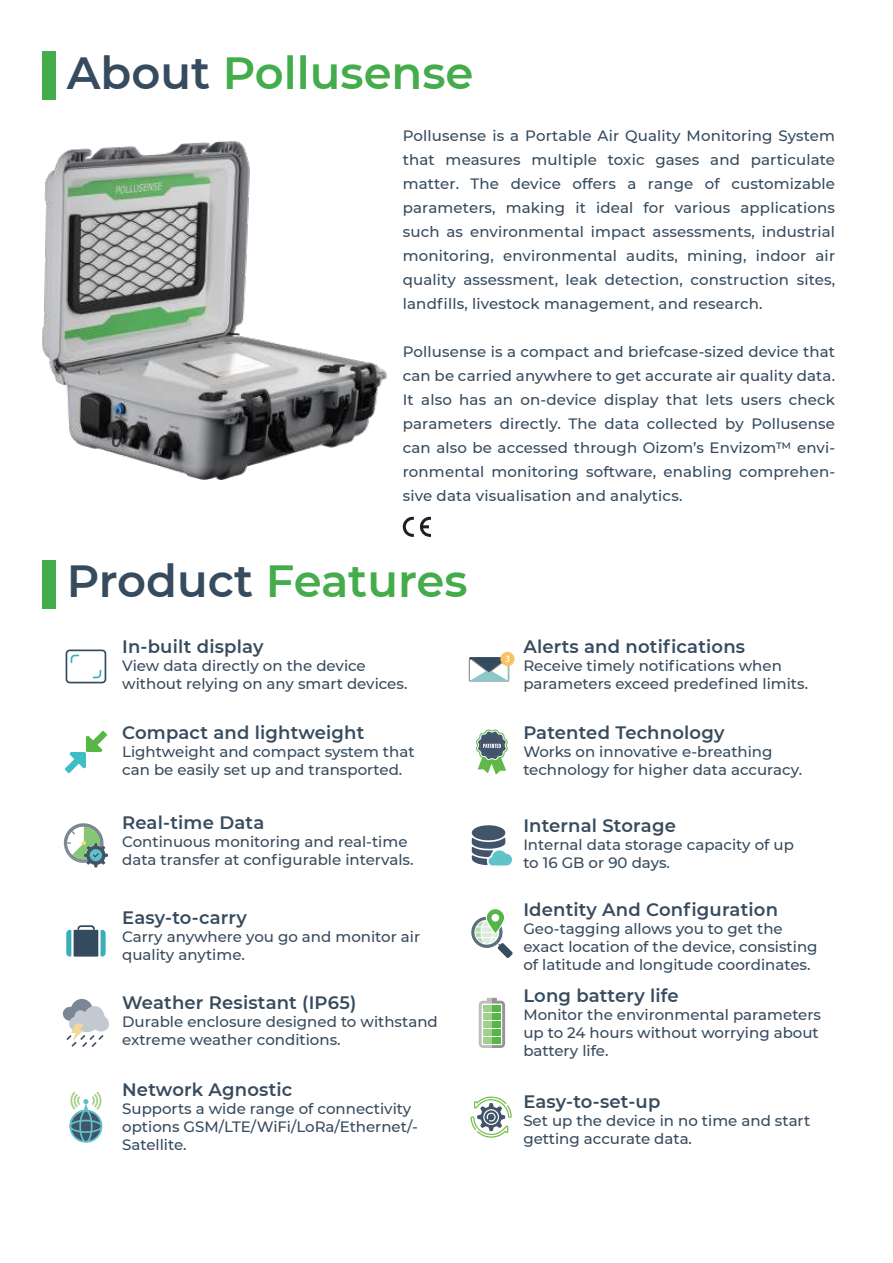
<style>
.page{position:relative;width:893px;height:1263px;background:#fff}
.page>*{position:absolute;margin:0;border:0;box-sizing:border-box;transform-origin:0 0}
.t1{font:600 45px "Montserrat";color:#44ac4b}
.t2{font:600 45px "Montserrat";color:#44ac4a}
.t3{font:600 18px "Montserrat";letter-spacing:.01em;color:#374b5e}
.t4{font:500 15px/18px "Montserrat";color:#374b5e}
.t5{font:500 15px/24px "Montserrat";letter-spacing:.01em;color:#364b5e;text-align:justify}
.s1{color:#364b5e}
.s2{color:#374b5e}
</style>
<div class="page">
<div style="left:500px;top:652px;width:15px;height:14px;background:#fdc25f;border-radius:50%"></div>
<svg style="left:469px;top:655px;width:41px;height:26px"></svg>
<svg style="left:66px;top:649px;width:40px;height:34px"></svg>
<svg style="left:66px;top:925px;width:40px;height:32px"></svg>
<div style="left:42px;top:51px;width:13px;height:49px;background:#44ac4b"></div>
<div style="left:42px;top:560px;width:13px;height:49px;background:#44ac4b"></div>
<svg style="left:65px;top:731px;width:42px;height:42px"></svg>
<svg style="left:479px;top:998px;width:26px;height:50px"></svg>
<svg style="left:472px;top:825px;width:40px;height:40px"></svg>
<svg style="left:63px;top:999px;width:46px;height:48px"></svg>
<svg style="left:64px;top:823px;width:44px;height:44px"></svg>
<svg style="left:69px;top:1091px;width:34px;height:52px"></svg>
<svg style="left:476px;top:729px;width:32px;height:46px"></svg>
<svg style="left:471px;top:1096px;width:41px;height:42px"></svg>
<svg style="left:471px;top:909px;width:42px;height:49px"></svg>
<img style="left:43px;top:141px;width:344px;height:339px">
<svg style="left:403px;top:517px;width:28px;height:20px"></svg>
<h1 class="t1" style="left:67px;top:55px;width:408px"><span class="s1">About</span> Pollusense</h1>
<p class="t5" style="left:403px;top:124px;width:434px">Pollusense is a Portable Air Quality Monitoring System that measures multiple toxic gases and particulate matter. The device offers a range of customizable parameters, making it ideal for various applications such as environmental impact assessments, industrial monitoring, environmental audits, mining, indoor air quality assessment, leak detection, construction sites, landfills, livestock management, and research.</p>
<p class="t5" style="left:403px;top:340px;width:434px">Pollusense is a compact and briefcase-sized device that can be carried anywhere to get accurate air quality data.<br>It also has an on-device display that lets users check parameters directly. The data collected by Pollusense can also be accessed through Oizomís Envizomô envi&shy;ronmental monitoring software, enabling comprehen&shy;sive data visualisation and analytics.</p>
<h1 class="t2" style="left:67px;top:562px;width:402px"><span class="s2">Product</span> Features</h1>
<p class="t3" style="left:122px;top:639px;width:143px">In-built display</p>
<p class="t4" style="left:122px;top:657px;width:287px">View data directly on the device without relying on any smart devices.</p>
<p class="t3" style="left:122px;top:720px;width:244px">Compact and lightweight</p>
<p class="t4" style="left:122px;top:743px;width:294px">Lightweight and compact system that can be easily set up and transported.</p>
<p class="t3" style="left:122px;top:815px;width:144px">Real-time Data</p>
<p class="t4" style="left:122px;top:833px;width:293px">Continuous monitoring and real-time data transfer at configurable intervals.</p>
<p class="t3" style="left:122px;top:905px;width:126px">Easy-to-carry</p>
<p class="t4" style="left:122px;top:928px;width:300px">Carry anywhere you go and monitor air quality anytime.</p>
<p class="t3" style="left:122px;top:995px;width:236px">Weather Resistant (IP65)</p>
<p class="t4" style="left:122px;top:1013px;width:317px">Durable enclosure designed to withstand extreme weather conditions.</p>
<p class="t3" style="left:122px;top:1076px;width:172px">Network Agnostic</p>
<p class="t4" style="left:122px;top:1100px;width:297px">Supports a wide range of connectivity options GSM/LTE/WiFi/LoRa/Ethernet/-<br>Satellite.</p>
<p class="t3" style="left:523px;top:634px;width:223px">Alerts and notifications</p>
<p class="t4" style="left:523px;top:656px;width:286px">Receive timely notifications when parameters exceed predefined limits.</p>
<p class="t3" style="left:523px;top:720px;width:203px">Patented Technology</p>
<p class="t4" style="left:523px;top:743px;width:280px">Works on innovative e-breathing technology for higher data accuracy.</p>
<p class="t3" style="left:523px;top:818px;width:154px">Internal Storage</p>
<p class="t4" style="left:523px;top:836px;width:272px">Internal data storage capacity of up to 16 GB or 90 days.</p>
<p class="t3" style="left:523px;top:897px;width:256px">Identity And Configuration</p>
<p class="t4" style="left:523px;top:920px;width:296px">Geo-tagging allows you to get the exact location of the device, consisting of latitude and longitude coordinates.</p>
<p class="t3" style="left:523px;top:988px;width:157px">Long battery life</p>
<p class="t4" style="left:523px;top:1006px;width:299px">Monitor the environmental parameters up to 24 hours without worrying about battery life.</p>
<p class="t3" style="left:523px;top:1094px;width:139px">Easy-to-set-up</p>
<p class="t4" style="left:523px;top:1112px;width:288px">Set up the device in no time and start getting accurate data.</p>
</div>
